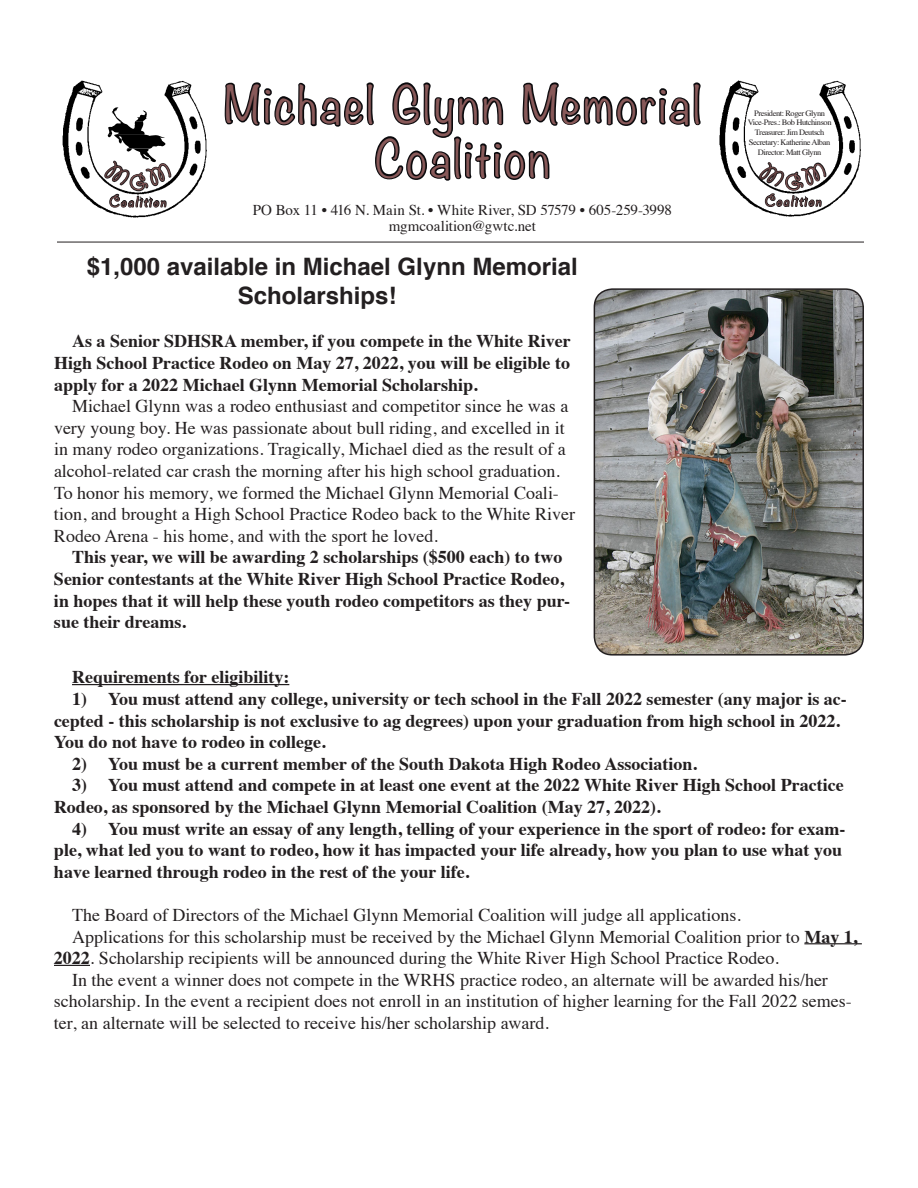
<style>
.page{position:relative;width:918px;height:1188px;background:#fff}
.page>*{position:absolute;margin:0;border:0;box-sizing:border-box;transform-origin:0 0}
.t1{font:300 45px/54px "Noteworthy";letter-spacing:.08em;color:#885959;text-align:center}
.t2{font:24.6px "Giddyup";color:#885959;scale:1.04 1}
.t3{font:24.45px "Giddyup Std";color:#885959}
.Headline_Helvetica{font:700 24px/28.8px "Helvetica";color:#231f20}
.Headline_Helvetica-2{font:700 18px/21.6px "Times";color:#231f20}
.Headline_Helvetica-3{font:18px/21.6px "Times";color:#231f20}
.t4{font:16.35px "Giddyup";letter-spacing:.09em;color:#885959;scale:1.04 1}
.t5{font:16.35px "Giddyup Std";letter-spacing:.09em;color:#885959}
.t6{font:15px/16.5px "Times";letter-spacing:-.005em;color:#231f20;text-align:center}
.t7{font:8.1px/9.8px "Times";letter-spacing:-.05em;color:#231f20;text-align:center}
.s1{font-weight:700}
</style>
<div class="page">
<hr style="left:72px;top:684px;width:217px;height:1px;background:#231f20">
<hr style="left:804px;top:943px;width:58px;height:1px;background:#231f20">
<hr style="left:54px;top:965px;width:36px;height:1px;background:#231f20">
<img style="left:62px;top:80px;width:145px;height:129px">
<svg style="left:223px;top:82px;width:480px;height:160px"></svg>
<img style="left:719px;top:80px;width:142px;height:128px">
<hr style="left:57px;top:242px;width:807px;height:1px;background:#231f20">
<img style="left:594px;top:289px;width:269px;height:366px">
<div style="left:594px;top:288px;width:270px;height:368px;border:2px solid #231f20;border-radius:18px"></div>
<svg style="left:102px;top:107px;width:71px;height:111px"></svg>
<svg style="left:757px;top:160px;width:71px;height:57px"></svg>
<p class="t2" style="left:129px;top:169px;width:19px">G</p>
<p class="t4" style="left:109px;top:193px;width:56px">Coalition</p>
<p class="t1" style="left:224px;top:77px;width:478px">Michael Glynn Memorial<br>Coalition</p>
<p class="t6" style="left:253px;top:200px;width:421px">PO Box 11 • 416 N. Main St. • White River, SD 57579 • 605-259-3998 mgmcoalition@gwtc.net</p>
<p class="Headline_Helvetica" style="left:238px;top:253px;width:341px;text-indent:-151px">$1,000 available in Michael Glynn Memorial<br>Scholarships!</p>
<p class="Headline_Helvetica-2" style="left:54px;top:329px;width:518px;text-align:justify;text-indent:18px">As a Senior SDHSRA member, if you compete in the White River High School Practice Rodeo on May 27, 2022, you will be eligible to apply for a 2022 Michael Glynn Memorial Scholarship.</p>
<p class="Headline_Helvetica-3" style="left:54px;top:394px;width:523px;text-indent:18px">Michael Glynn was a rodeo enthusiast and competitor since he was a very young boy. He was passionate about bull riding, and excelled in it in many rodeo organizations. Tragically, Michael died as the result of a alcohol-related car crash the morning after his high school graduation.<br>To honor his memory, we formed the Michael Glynn Memorial Coali&shy;tion, and brought a High School Practice Rodeo back to the White River Rodeo Arena - his home, and with the sport he loved.</p>
<p class="Headline_Helvetica-2" style="left:54px;top:545px;width:518px;text-indent:18px">This year, we will be awarding 2 scholarships ($500 each) to two Senior contestants at the White River High School Practice Rodeo, in hopes that it will help these youth rodeo competitors as they pur&shy;sue their dreams.</p>
<p class="t7" style="left:748px;top:107px;width:85px">President: Roger Glynn<br>Vice-Pres.: Bob Hutchinson<br>Treasurer: Jim Deutsch<br>Secretary: Katherine Alban<br>Director: Matt Glynn</p>
<p class="t3" style="left:785px;top:169px;width:20px">G</p>
<p class="t5" style="left:765px;top:192px;width:58px">Coalition</p>
<p class="Headline_Helvetica-2" style="left:72px;top:665px;width:219px">Requirements for eligibility:</p>
<p class="Headline_Helvetica-2" style="left:54px;top:686px;width:794px;text-indent:18px">1) You must attend any college, university or tech school in the Fall 2022 semester (any major is ac&shy;cepted - this scholarship is not exclusive to ag degrees) upon your graduation from high school in 2022.<br>You do not have to rodeo in college.</p>
<p class="Headline_Helvetica-2" style="left:72px;top:751px;width:626px">2) You must be a current member of the South Dakota High Rodeo Association.</p>
<p class="Headline_Helvetica-2" style="left:54px;top:773px;width:791px;text-indent:18px">3) You must attend and compete in at least one event at the 2022 White River High School Practice<br>Rodeo, as sponsored by the Michael Glynn Memorial Coalition (May 27, 2022).</p>
<p class="Headline_Helvetica-2" style="left:54px;top:816px;width:793px;text-indent:18px">4) You must write an essay of any length, telling of your experience in the sport of rodeo: for exam&shy;ple, what led you to want to rodeo, how it has impacted your life already, how you plan to use what you have learned through rodeo in the rest of the your life.</p>
<p class="Headline_Helvetica-3" style="left:72px;top:903px;width:670px">The Board of Directors of the Michael Glynn Memorial Coalition will judge all applications.</p>
<p class="Headline_Helvetica-3" style="left:54px;top:924px;width:805px;text-indent:18px">Applications for this scholarship must be received by the Michael Glynn Memorial Coalition prior to <span class="s1">May 1,<br>2022</span>. Scholarship recipients will be announced during the White River High School Practice Rodeo.</p>
<p class="Headline_Helvetica-3" style="left:54px;top:967px;width:799px;text-indent:18px">In the event a winner does not compete in the WRHS practice rodeo, an alternate will be awarded his/her scholarship. In the event a recipient does not enroll in an institution of higher learning for the Fall 2022 semes&shy;ter, an alternate will be selected to receive his/her scholarship award.</p>
</div>
